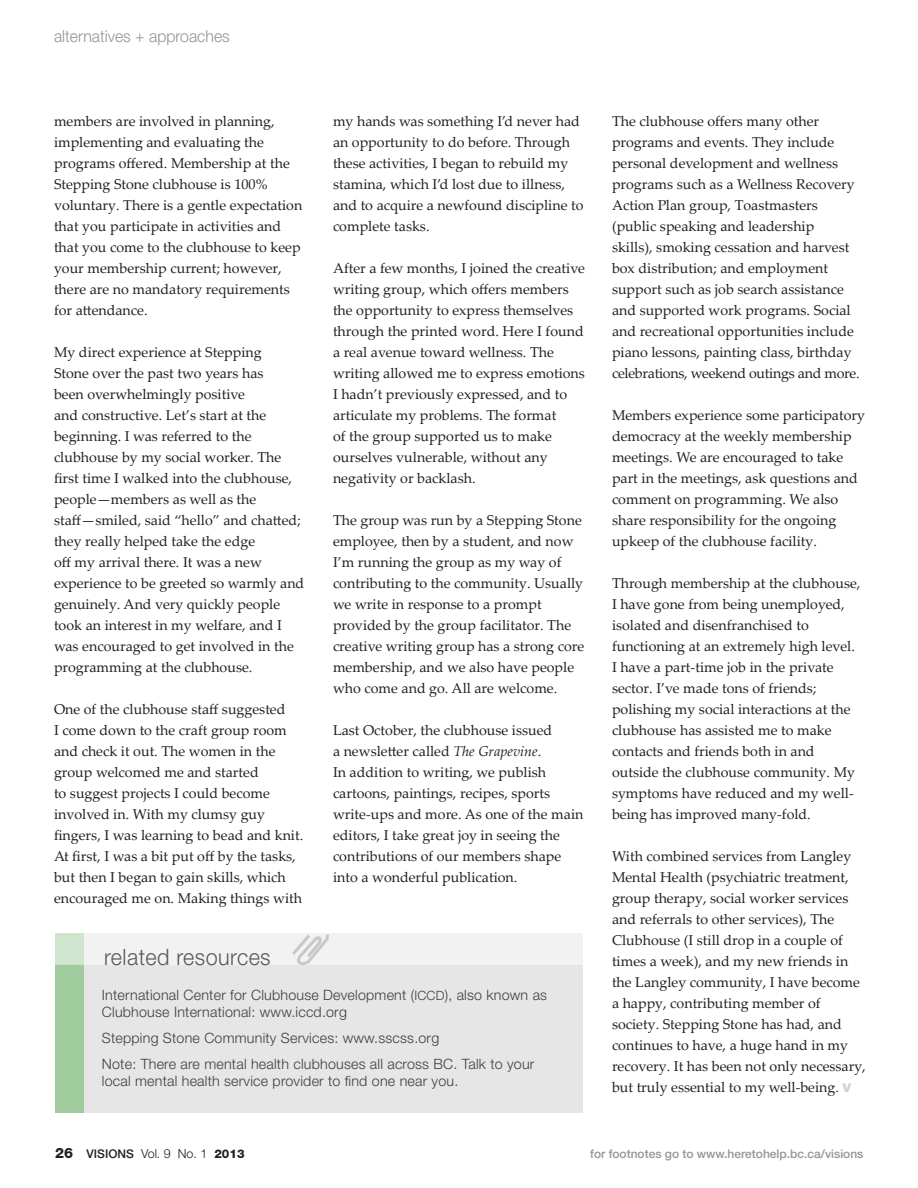
<style>
.page{position:relative;width:918px;height:1188px;background:#fff}
.page>*{position:absolute;margin:0;border:0;box-sizing:border-box;transform-origin:0 0}
.Resource_-_Heading{font:300 22.5px "Helvetica Neue LT Std";letter-spacing:.02em;color:#57585a;scale:.96 1}
.t1{font:300 16.5px "Helvetica Neue LT Std";color:#939598;scale:.96 1}
.Body_Text{font:14.25px/21px "Palatino Linotype";color:#231f20}
.Sidebar_-_body{font:300 14.25px/17.1px "Helvetica Neue LT Std";letter-spacing:.015em;color:#3e3e3f}
.t2{font:300 12.45px "Helvetica Neue LT Std";color:#231f20}
.t3{font:500 12px "Helvetica Neue LT Std";color:#939598}
.s1{font-style:italic}
.s2{font-size:12.75px}
.s3{font-family:"Helvetica Neue LT Std";font-weight:800;font-size:16.5px;color:#d1d2d4}
.s4{font-weight:800;font-size:14.25px}
.s5{font-weight:500;font-size:12px}
.s6{font-weight:800;font-size:12px}
</style>
<div class="page">
<div style="left:55px;top:934px;width:528px;height:179px;background:#e6e6e6"></div>
<div style="left:55px;top:934px;width:28px;height:179px;background:#9fcb9d"></div>
<div style="left:55px;top:933px;width:528px;height:32px;background:#f2f2f2"></div>
<svg style="left:289px;top:933px;width:42px;height:32px"></svg>
<p class="t1" style="left:54px;top:26px;width:185px">alternatives + approaches</p>
<p class="Body_Text" style="left:54px;top:110px;width:250px">members are involved in planning, implementing and evaluating the programs offered. Membership at the Stepping Stone clubhouse is 100% voluntary. There is a gentle expectation that you participate in activities and that you come to the clubhouse to keep your membership current; however, there are no mandatory requirements for attendance.</p>
<p class="Body_Text" style="left:54px;top:341px;width:252px">My direct experience at Stepping<br>Stone over the past two years has<br>been overwhelmingly positive<br>and constructive. Let’s start at the beginning. I was referred to the clubhouse by my social worker. The first time I walked into the clubhouse, people—members as well as the staff—smiled, said “hello” and chatted; they really helped take the edge<br>off my arrival there. It was a new experience to be greeted so warmly and genuinely. And very quickly people took an interest in my welfare, and I was encouraged to get involved in the programming at the clubhouse.</p>
<p class="Body_Text" style="left:54px;top:698px;width:251px">One of the clubhouse staff suggested<br>I come down to the craft group room and check it out. The women in the group welcomed me and started<br>to suggest projects I could become involved in. With my clumsy guy fingers, I was learning to bead and knit.<br>At first, I was a bit put off by the tasks, but then I began to gain skills, which encouraged me on. Making things with</p>
<p class="Body_Text" style="left:333px;top:110px;width:252px">my hands was something I’d never had an opportunity to do before. Through these activities, I began to rebuild my stamina, which I’d lost due to illness, and to acquire a newfound discipline to complete tasks.</p>
<p class="Body_Text" style="left:333px;top:257px;width:254px">After a few months, I joined the creative writing group, which offers members the opportunity to express themselves through the printed word. Here I found a real avenue toward wellness. The writing allowed me to express emotions I hadn’t previously expressed, and to articulate my problems. The format<br>of the group supported us to make ourselves vulnerable, without any negativity or backlash.</p>
<p class="Body_Text" style="left:333px;top:509px;width:253px">The group was run by a Stepping Stone employee, then by a student, and now I’m running the group as my way of contributing to the community. Usually we write in response to a prompt provided by the group facilitator. The creative writing group has a strong core membership, and we also have people who come and go. All are welcome.</p>
<p class="Body_Text" style="left:333px;top:719px;width:252px">Last October, the clubhouse issued<br>a newsletter called <span class="s1">The Grapevine</span>.<br>In addition to writing, we publish cartoons, paintings, recipes, sports write-ups and more. As one of the main editors, I take great joy in seeing the contributions of our members shape into a wonderful publication.</p>
<p class="Resource_-_Heading" style="left:104px;top:943px;width:175px">related resources</p>
<p class="Sidebar_-_body" style="left:102px;top:986px;width:447px">International Center for Clubhouse Development (<span class="s2">ICCD</span>), also known as<br>Clubhouse International: www.iccd.org</p>
<p class="Sidebar_-_body" style="left:102px;top:1029px;width:339px">Stepping Stone Community Services: www.sscss.org</p>
<p class="Sidebar_-_body" style="left:102px;top:1055px;width:434px">Note: There are mental health clubhouses all across BC. Talk to your local mental health service provider to find one near you.</p>
<p class="Body_Text" style="left:612px;top:110px;width:249px">The clubhouse offers many other programs and events. They include personal development and wellness programs such as a Wellness Recovery Action Plan group, Toastmasters (public speaking and leadership<br>skills), smoking cessation and harvest box distribution; and employment support such as job search assistance and supported work programs. Social and recreational opportunities include piano lessons, painting class, birthday celebrations, weekend outings and more.</p>
<p class="Body_Text" style="left:612px;top:404px;width:255px">Members experience some participatory democracy at the weekly membership meetings. We are encouraged to take part in the meetings, ask questions and comment on programming. We also share responsibility for the ongoing upkeep of the clubhouse facility.</p>
<p class="Body_Text" style="left:612px;top:572px;width:250px">Through membership at the clubhouse, I have gone from being unemployed, isolated and disenfranchised to functioning at an extremely high level.<br>I have a part-time job in the private sector. I’ve made tons of friends; polishing my social interactions at the clubhouse has assisted me to make contacts and friends both in and outside the clubhouse community. My symptoms have reduced and my well&shy;being has improved many-fold.</p>
<p class="Body_Text" style="left:612px;top:845px;width:255px">With combined services from Langley Mental Health (psychiatric treatment, group therapy, social worker services and referrals to other services), The Clubhouse (I still drop in a couple of times a week), and my new friends in the Langley community, I have become a happy, contributing member of society. Stepping Stone has had, and continues to have, a huge hand in my recovery. It has been not only necessary, but truly essential to my well-being. <span class="s3">v</span></p>
<p class="t2" style="left:55px;top:1146px;width:191px"><span class="s4">26</span> <span class="s5">VISIONS</span> Vol. 9 No. 1 <span class="s6">2013</span></p>
<p class="t3" style="left:590px;top:1146px;width:275px">for footnotes go to www.heretohelp.bc.ca/visions</p>
</div>
